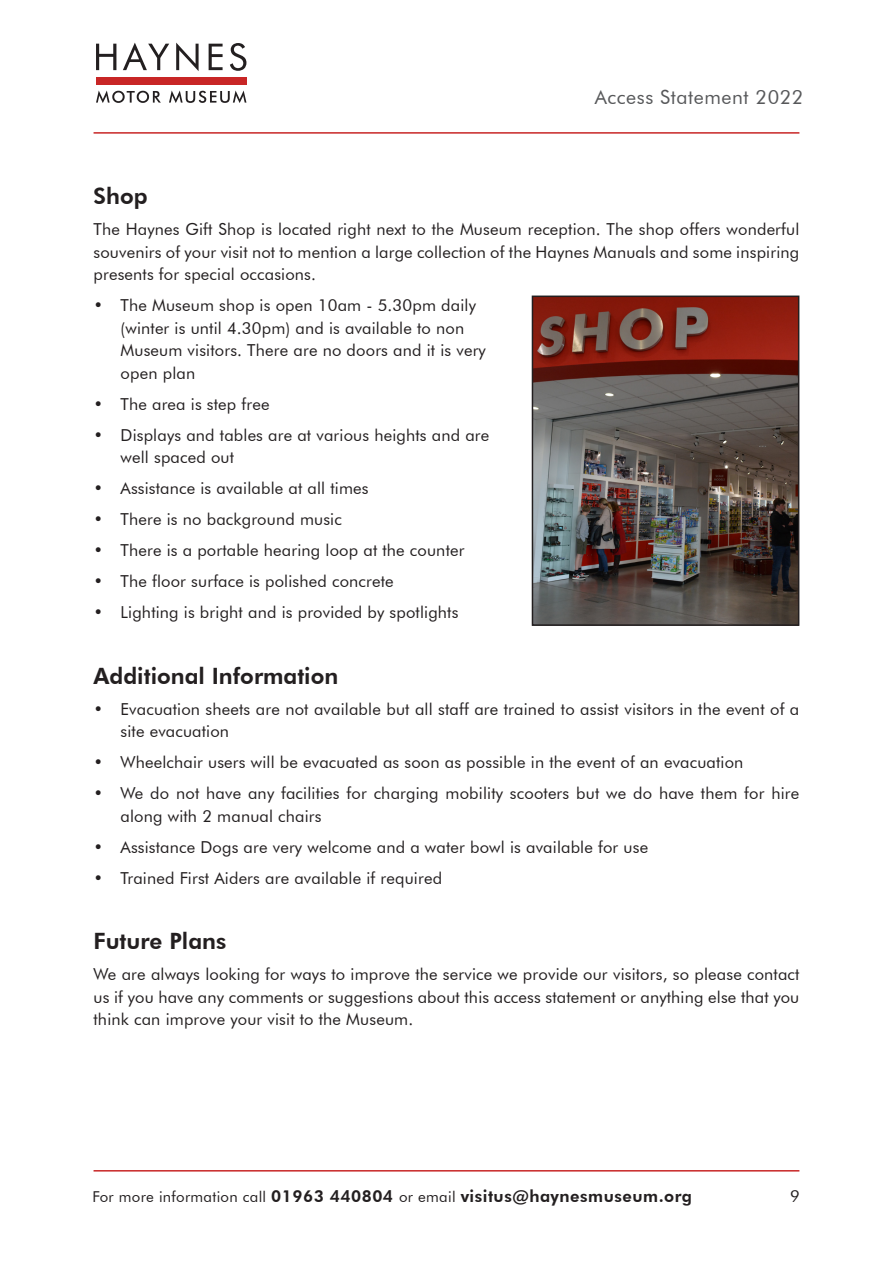
<style>
.page{position:relative;width:893px;height:1263px;background:#fff}
.page>*{position:absolute;margin:0;border:0;box-sizing:border-box;transform-origin:0 0}
.t1{font:800 22.5px "Futura BT";color:#231f20}
.t2{font:19.5px "Futura BT";letter-spacing:.03em;color:#57585a}
.t3{font:16.5px/22.5px "Futura BT";letter-spacing:.01em;color:#231f20}
.t4{font:800 16.5px "Futura BT";letter-spacing:.03em;color:#231f20}
.s1{font-weight:400;font-size:15px}
</style>
<div class="page">
<svg style="left:96px;top:90px;width:65px;height:13px"></svg>
<svg style="left:169px;top:90px;width:77px;height:13px"></svg>
<div style="left:96px;top:77px;width:150px;height:8px;background:#c82626"></div>
<svg style="left:96px;top:44px;width:20px;height:26px"></svg>
<svg style="left:123px;top:43px;width:46px;height:27px"></svg>
<svg style="left:176px;top:43px;width:23px;height:28px"></svg>
<svg style="left:209px;top:44px;width:14px;height:26px"></svg>
<svg style="left:230px;top:43px;width:16px;height:28px"></svg>
<hr style="left:94px;top:132px;width:705px;height:2px;background:#c82626">
<hr style="left:94px;top:1170px;width:705px;height:1px;background:#c82626">
<img style="left:535px;top:299px;width:261px;height:324px">
<div style="left:532px;top:296px;width:267px;height:330px;border:2px solid #231f20"></div>
<p class="t2" style="left:595px;top:85px;width:210px">Access Statement 2022</p>
<p class="t1" style="left:94px;top:183px;width:56px">Shop</p>
<p class="t3" style="left:94px;top:218px;width:707px;text-align:justify">The Haynes Gift Shop is located right next to the Museum reception. The shop offers wonderful souvenirs of your visit not to mention a large collection of the Haynes Manuals and some inspiring presents for special occasions.</p>
<p class="t3" style="left:121px;top:294px;width:367px;text-indent:-27px">• The Museum shop is open 10am - 5.30pm daily (winter is until 4.30pm) and is available to non Museum visitors. There are no doors and it is very open plan</p>
<p class="t3" style="left:94px;top:392px;width:177px">• The area is step free</p>
<p class="t3" style="left:121px;top:423px;width:370px;text-indent:-27px">• Displays and tables are at various heights and are well spaced out</p>
<p class="t3" style="left:94px;top:477px;width:276px">• Assistance is available at all times</p>
<p class="t3" style="left:94px;top:508px;width:250px">• There is no background music</p>
<p class="t3" style="left:94px;top:539px;width:372px">• There is a portable hearing loop at the counter</p>
<p class="t3" style="left:94px;top:570px;width:302px">• The floor surface is polished concrete</p>
<p class="t3" style="left:94px;top:601px;width:366px">• Lighting is bright and is provided by spotlights</p>
<p class="t1" style="left:94px;top:662px;width:246px">Additional Information</p>
<p class="t3" style="left:121px;top:697px;width:680px;text-indent:-27px">• Evacuation sheets are not available but all staff are trained to assist visitors in the event of a site evacuation</p>
<p class="t3" style="left:94px;top:751px;width:651px">• Wheelchair users will be evacuated as soon as possible in the event of an evacuation</p>
<p class="t3" style="left:121px;top:782px;width:680px;text-indent:-27px">• We do not have any facilities for charging mobility scooters but we do have them for hire along with 2 manual chairs</p>
<p class="t3" style="left:94px;top:836px;width:556px">• Assistance Dogs are very welcome and a water bowl is available for use</p>
<p class="t3" style="left:94px;top:867px;width:350px">• Trained First Aiders are available if required</p>
<p class="t1" style="left:94px;top:928px;width:134px">Future Plans</p>
<p class="t3" style="left:94px;top:963px;width:707px;text-align:justify">We are always looking for ways to improve the service we provide our visitors, so please contact us if you have any comments or suggestions about this access statement or anything else that you think can improve your visit to the Museum.</p>
<p class="t4" style="left:92px;top:1186px;width:601px"><span class="s1">For more information call</span> 01963 440804 <span class="s1">or email</span> visitus@haynesmuseum.org</p>
<p class="t3" style="left:790px;top:1185px;width:11px">9</p>
</div>
